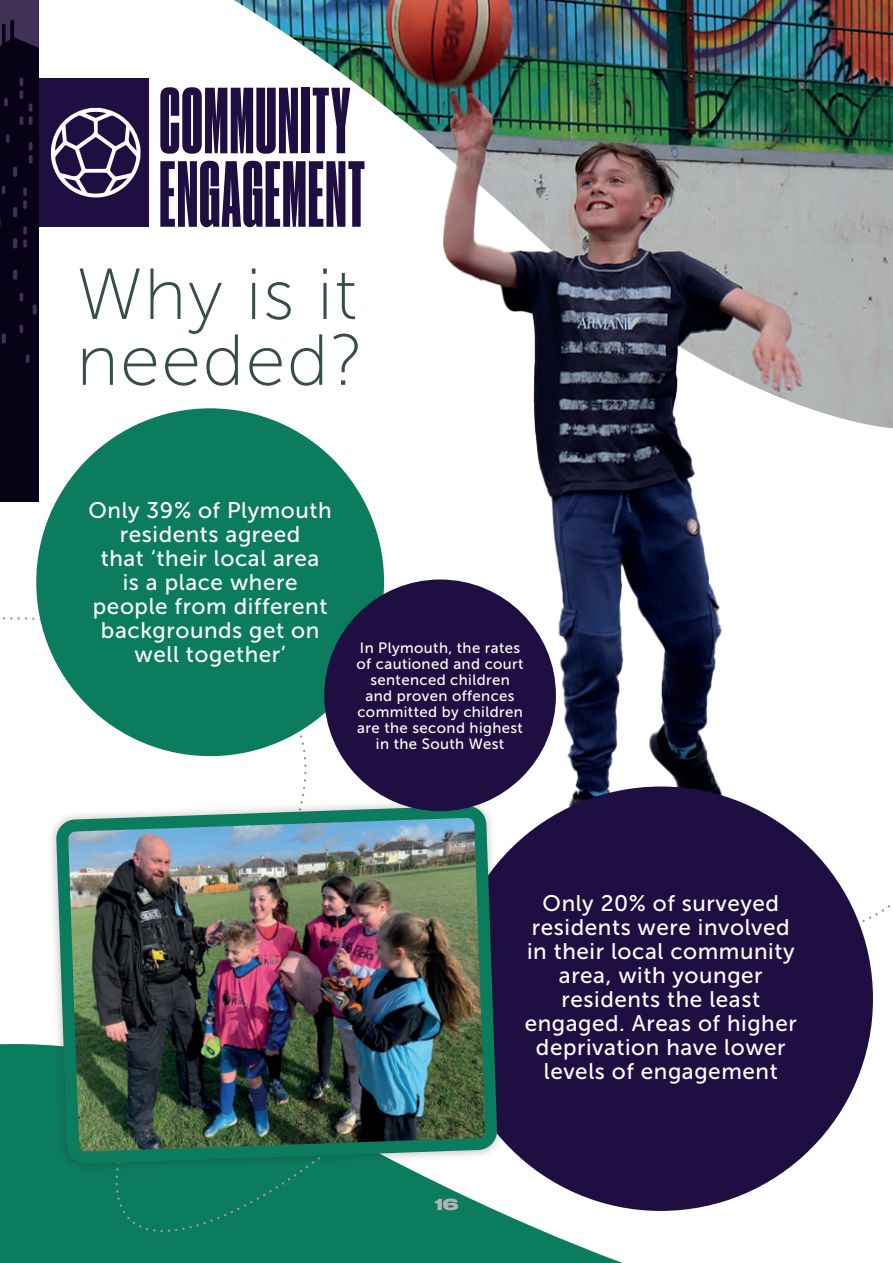
<style>
.page{position:relative;width:893px;height:1263px;background:#fff}
.page>*{position:absolute;margin:0;border:0;box-sizing:border-box;transform-origin:0 0}
.t1{font:88.05px "Druk X Condensed Super";letter-spacing:.02em;color:#1f0e41}
.t2{font:72px/65.8px "Museo Sans 100";letter-spacing:.02em;color:#374e45}
.t3{font:22.5px/24px "Museo Sans 500";letter-spacing:.025em;color:#fff;text-align:center}
.t4{font:15px/16px "Museo Sans 500";letter-spacing:.025em;color:#fff;text-align:center}
.t5{font:700 15px "Druk Wide";color:#b6b3b3}
</style>
<div class="page">
<svg style="left:399px;top:1144px;width:247px;height:119px;fill:#0c7c5f"></svg>
<div style="left:0;top:79px;width:148px;height:148px;background:#1f0e41"></div>
<svg style="left:50px;top:108px;width:90px;height:90px"></svg>
<img style="left:223px;top:0;width:670px;height:829px">
<svg style="left:2px;top:611px;width:380px;height:185px"></svg>
<div style="left:0;top:1044px;width:399px;height:219px;background:#0c7c5f"></div>
<div style="left:36px;top:408px;width:348px;height:348px;background:#0c7c5f;border-radius:50%"></div>
<div style="left:449px;top:786px;width:424px;height:425px;background:#1f0e41;border-radius:50%"></div>
<div style="left:47px;top:796px;width:459px;height:377px;background:#231f20;opacity:.3"></div>
<img style="left:50px;top:811px;width:453px;height:347px">
<div style="left:324px;top:579px;width:232px;height:232px;background:#1f0e41;border-radius:50%"></div>
<div style="left:0;top:0;width:38px;height:502px;background:#403257"></div>
<svg style="left:0;top:20px;width:38px;height:482px;background:#0b051b"></svg>
<p class="t1" style="left:160px;top:70px;width:192px">COMMUNITY</p>
<p class="t1" style="left:160px;top:144px;width:207px">ENGAGEMENT</p>
<p class="t2" style="left:77px;top:262px;width:289px">Why is it needed?</p>
<p class="t3" style="left:89px;top:498px;width:245px">Only 39% of Plymouth residents agreed<br>that ‘their local area<br>is a place where people from different backgrounds get on well together’</p>
<p class="t4" style="left:357px;top:639px;width:169px">In Plymouth, the rates of cautioned and court sentenced children and proven offences committed by children are the second highest in the South West</p>
<p class="t5" style="left:435px;top:1192px;width:25px">16</p>
<p class="t3" style="left:525px;top:891px;width:274px">Only 20% of surveyed residents were involved in their local community area, with younger residents the least engaged. Areas of higher deprivation have lower levels of engagement</p>
</div>
